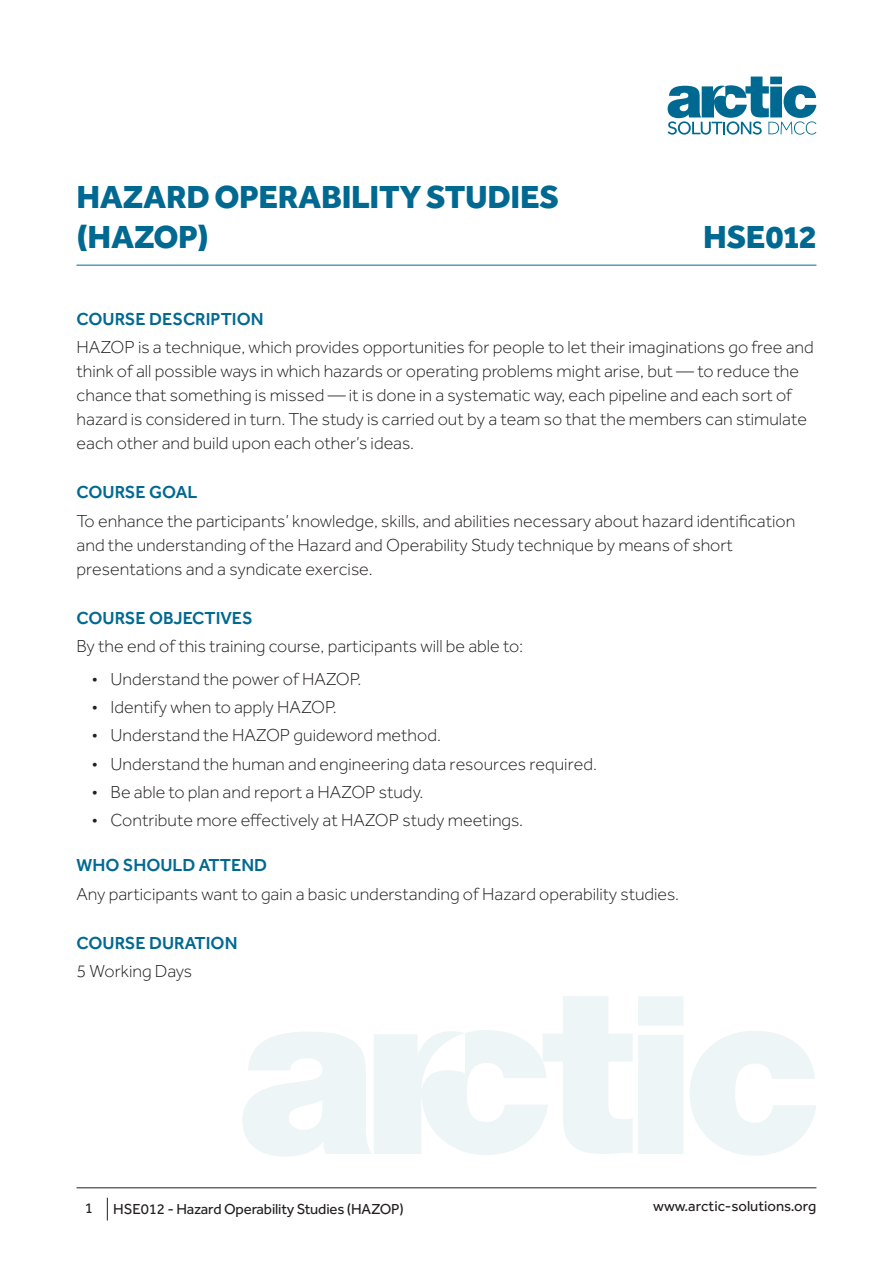
<style>
.page{position:relative;width:893px;height:1263px;background:#fff}
.page>*{position:absolute;margin:0;border:0;box-sizing:border-box;transform-origin:0 0}
.Title_-_Course_Outli{font:800 33px/39.6px "Effra";letter-spacing:-.01em;color:#006991}
.Code_-_Course_Outlin{font:800 33px "Effra";letter-spacing:-.01em;color:#006991}
.Normal_-_Course_Outl{font:300 18px/24px "Effra";color:#231f20}
.Heading_-_Course_Out{font:500 18px "Effra";color:#006991}
.t1{font:15px "Effra";letter-spacing:-.01em;color:#231f20}
</style>
<div class="page">
<hr style="left:77px;top:1187px;width:739px;height:1px;background:#231f20">
<svg style="left:107px;top:1198px;width:1px;height:22px"></svg>
<svg style="left:668px;top:77px;width:148px;height:58px"></svg>
<svg style="left:690px;top:1031px;width:126px;height:125px"></svg>
<svg style="left:243px;top:996px;width:440px;height:161px"></svg>
<hr style="left:77px;top:265px;width:739px;height:1px;background:#006991">
<p class="Title_-_Course_Outli" style="left:77px;top:176px;width:484px">HAZARD OPERABILITY STUDIES (HAZOP)</p>
<p class="Code_-_Course_Outlin" style="left:703px;top:216px;width:115px">HSE012</p>
<p class="Heading_-_Course_Out" style="left:77px;top:308px;width:189px">COURSE DESCRIPTION</p>
<p class="Normal_-_Course_Outl" style="left:77px;top:335px;width:739px">HAZOP is a technique, which provides opportunities for people to let their imaginations go free and think of all possible ways in which hazards or operating problems might arise, but — to reduce the chance that something is missed — it is done in a systematic way, each pipeline and each sort of hazard is considered in turn. The study is carried out by a team so that the members can stimulate each other and build upon each other’s ideas.</p>
<p class="Heading_-_Course_Out" style="left:77px;top:482px;width:122px">COURSE GOAL</p>
<p class="Normal_-_Course_Outl" style="left:77px;top:508px;width:720px">To enhance the participants’ knowledge, skills, and abilities necessary about hazard identification and the understanding of the Hazard and Operability Study technique by means of short presentations and a syndicate exercise.</p>
<p class="Heading_-_Course_Out" style="left:77px;top:607px;width:178px">COURSE OBJECTIVES</p>
<p class="Normal_-_Course_Outl" style="left:77px;top:634px;width:448px">By the end of this training course, participants will be able to:</p>
<p class="Normal_-_Course_Outl" style="left:92px;top:667px;width:271px">• Understand the power of HAZOP.</p>
<p class="Normal_-_Course_Outl" style="left:92px;top:695px;width:246px">• Identify when to apply HAZOP.</p>
<p class="Normal_-_Course_Outl" style="left:92px;top:723px;width:351px">• Understand the HAZOP guideword method.</p>
<p class="Normal_-_Course_Outl" style="left:92px;top:752px;width:507px">• Understand the human and engineering data resources required.</p>
<p class="Normal_-_Course_Outl" style="left:92px;top:780px;width:333px">• Be able to plan and report a HAZOP study.</p>
<p class="Normal_-_Course_Outl" style="left:92px;top:808px;width:433px">• Contribute more effectively at HAZOP study meetings.</p>
<p class="Heading_-_Course_Out" style="left:77px;top:855px;width:192px">WHO SHOULD ATTEND</p>
<p class="Normal_-_Course_Outl" style="left:77px;top:882px;width:604px">Any participants want to gain a basic understanding of Hazard operability studies.</p>
<p class="Heading_-_Course_Out" style="left:77px;top:932px;width:162px">COURSE DURATION</p>
<p class="Normal_-_Course_Outl" style="left:77px;top:959px;width:117px">5 Working Days</p>
<p class="t1" style="left:85px;top:1199px;width:10px">1</p>
<p class="t1" style="left:113px;top:1200px;width:292px">HSE012 - Hazard Operability Studies (HAZOP)</p>
<p class="t1" style="left:653px;top:1198px;width:165px">www.arctic-solutions.org</p>
</div>
